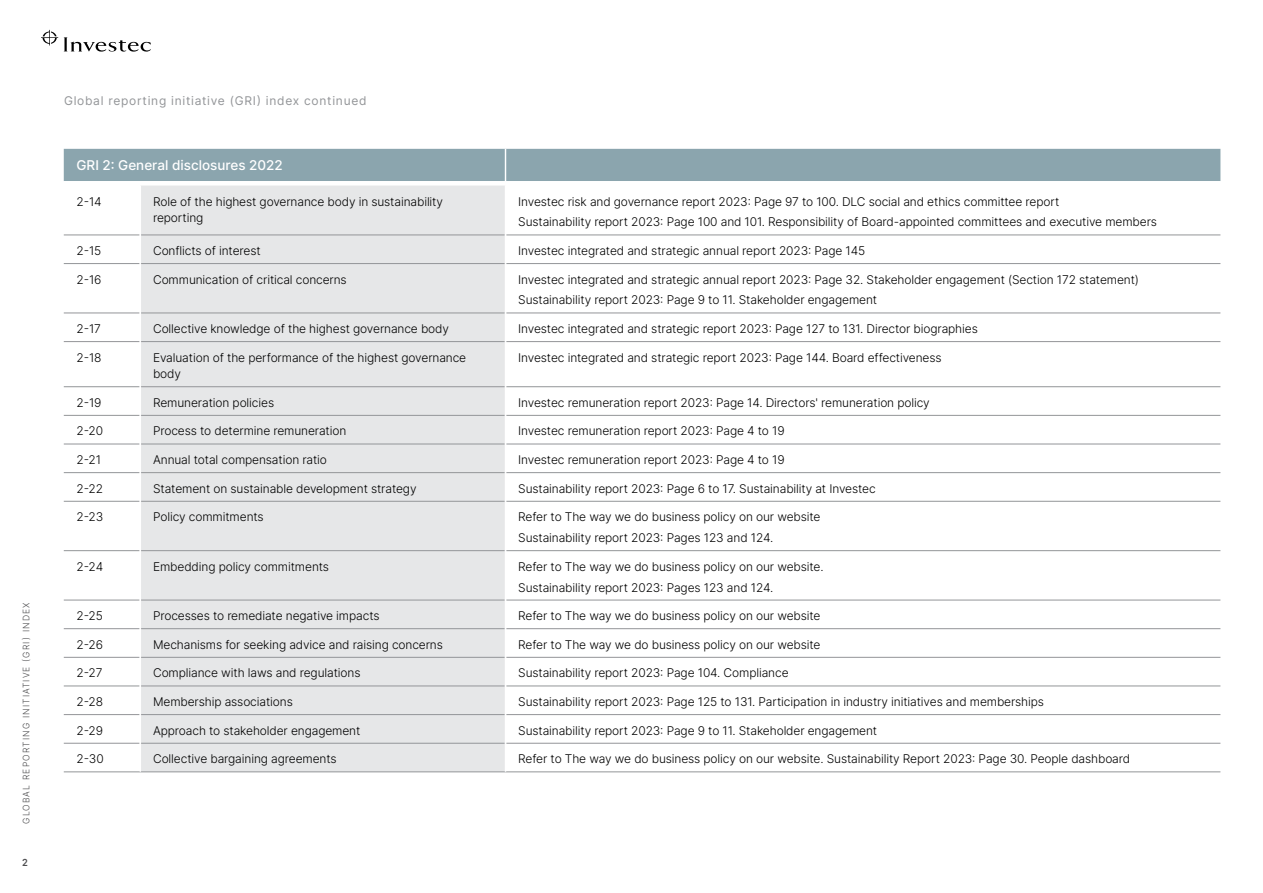
<style>
.page{position:relative;width:1263px;height:893px;background:#fff}
.page>*{position:absolute;margin:0;border:0;box-sizing:border-box;transform-origin:0 0}
.t1{font:500 13.5px "Inter";color:#fff}
.t2{font:300 12px/20.7px "Inter";letter-spacing:-.01em;color:#000}
.t3{font:12px "Inter";letter-spacing:.06em;color:#939598}
.t4{font:600 9.75px "Inter";color:#4d4d4f;scale:.95 1}
.t5{font:300 9px "Inter";letter-spacing:.13em;color:#4d4d4f;scale:.95 1}
</style>
<div class="page">
<div style="left:141px;top:186px;width:364px;height:586px;background:#e6e7e8"></div>
<hr style="left:64px;top:235px;width:76px;height:1px;background:#939598">
<hr style="left:141px;top:235px;width:364px;height:1px;background:#939598">
<hr style="left:506px;top:235px;width:714px;height:1px;background:#939598">
<hr style="left:64px;top:263px;width:76px;height:1px;background:#939598">
<hr style="left:141px;top:263px;width:364px;height:1px;background:#939598">
<hr style="left:506px;top:263px;width:714px;height:1px;background:#939598">
<hr style="left:64px;top:313px;width:76px;height:1px;background:#939598">
<hr style="left:141px;top:313px;width:364px;height:1px;background:#939598">
<hr style="left:506px;top:313px;width:714px;height:1px;background:#939598">
<hr style="left:64px;top:341px;width:76px;height:1px;background:#939598">
<hr style="left:141px;top:341px;width:364px;height:1px;background:#939598">
<hr style="left:506px;top:341px;width:714px;height:1px;background:#939598">
<hr style="left:64px;top:386px;width:76px;height:1px;background:#939598">
<hr style="left:141px;top:386px;width:364px;height:1px;background:#939598">
<hr style="left:506px;top:386px;width:714px;height:1px;background:#939598">
<hr style="left:64px;top:415px;width:76px;height:1px;background:#939598">
<hr style="left:141px;top:415px;width:364px;height:1px;background:#939598">
<hr style="left:506px;top:415px;width:714px;height:1px;background:#939598">
<hr style="left:64px;top:444px;width:76px;height:1px;background:#939598">
<hr style="left:141px;top:444px;width:364px;height:1px;background:#939598">
<hr style="left:506px;top:444px;width:714px;height:1px;background:#939598">
<hr style="left:64px;top:472px;width:76px;height:1px;background:#939598">
<hr style="left:141px;top:472px;width:364px;height:1px;background:#939598">
<hr style="left:506px;top:472px;width:714px;height:1px;background:#939598">
<hr style="left:64px;top:501px;width:76px;height:1px;background:#939598">
<hr style="left:141px;top:501px;width:364px;height:1px;background:#939598">
<hr style="left:506px;top:501px;width:714px;height:1px;background:#939598">
<hr style="left:64px;top:550px;width:76px;height:1px;background:#939598">
<hr style="left:141px;top:550px;width:364px;height:1px;background:#939598">
<hr style="left:506px;top:550px;width:714px;height:1px;background:#939598">
<hr style="left:64px;top:600px;width:76px;height:1px;background:#939598">
<hr style="left:141px;top:600px;width:364px;height:1px;background:#939598">
<hr style="left:506px;top:600px;width:714px;height:1px;background:#939598">
<hr style="left:64px;top:628px;width:76px;height:1px;background:#939598">
<hr style="left:141px;top:628px;width:364px;height:1px;background:#939598">
<hr style="left:506px;top:628px;width:714px;height:1px;background:#939598">
<hr style="left:64px;top:657px;width:76px;height:1px;background:#939598">
<hr style="left:141px;top:657px;width:364px;height:1px;background:#939598">
<hr style="left:506px;top:657px;width:714px;height:1px;background:#939598">
<hr style="left:64px;top:686px;width:76px;height:1px;background:#939598">
<hr style="left:141px;top:686px;width:364px;height:1px;background:#939598">
<hr style="left:506px;top:686px;width:714px;height:1px;background:#939598">
<hr style="left:64px;top:714px;width:76px;height:1px;background:#939598">
<hr style="left:141px;top:714px;width:364px;height:1px;background:#939598">
<hr style="left:506px;top:714px;width:714px;height:1px;background:#939598">
<hr style="left:64px;top:743px;width:76px;height:1px;background:#939598">
<hr style="left:141px;top:743px;width:364px;height:1px;background:#939598">
<hr style="left:506px;top:743px;width:714px;height:1px;background:#939598">
<hr style="left:64px;top:772px;width:76px;height:1px;background:#939598">
<hr style="left:140px;top:772px;width:365px;height:1px;background:#939598">
<hr style="left:505px;top:772px;width:715px;height:1px;background:#939598">
<svg style="left:64px;top:149px;width:1156px;height:37px;background:#9ab1b8"></svg>
<svg style="left:64px;top:37px;width:87px;height:15px"></svg>
<svg style="left:41px;top:30px;width:17px;height:15px"></svg>
<p class="t5" style="left:20px;top:824px;width:234px;rotate:-90deg">GLOBAL REPORTING INITIATIVE (GRI) INDEX</p>
<p class="t4" style="left:22px;top:855px;width:8px">2</p>
<p class="t3" style="left:64px;top:92px;width:304px">Global reporting initiative (GRI) index continued</p>
<p class="t1" style="left:77px;top:156px;width:208px">GRI 2: General disclosures 2022</p>
<p class="t2" style="left:77px;top:191px;width:27px">2-14</p>
<p class="t2" style="left:153px;top:193px;width:291px;line-height:16.5px">Role of the highest governance body in sustainability reporting</p>
<p class="t2" style="left:518px;top:191px;width:640px">Investec risk and governance report 2023: Page 97 to 100. DLC social and ethics committee report<br>Sustainability report 2023: Page 100 and 101. Responsibility of Board-appointed committees and executive members</p>
<p class="t2" style="left:77px;top:240px;width:26px">2-15</p>
<p class="t2" style="left:153px;top:240px;width:109px">Conflicts of interest</p>
<p class="t2" style="left:518px;top:240px;width:349px">Investec integrated and strategic annual report 2023: Page 145</p>
<p class="t2" style="left:77px;top:269px;width:27px">2-16</p>
<p class="t2" style="left:153px;top:269px;width:195px">Communication of critical concerns</p>
<p class="t2" style="left:518px;top:269px;width:622px">Investec integrated and strategic annual report 2023: Page 32. Stakeholder engagement (Section 172 statement)<br>Sustainability report 2023: Page 9 to 11. Stakeholder engagement</p>
<p class="t2" style="left:77px;top:318px;width:26px">2-17</p>
<p class="t2" style="left:153px;top:318px;width:297px">Collective knowledge of the highest governance body</p>
<p class="t2" style="left:518px;top:318px;width:461px">Investec integrated and strategic report 2023: Page 127 to 131. Director biographies</p>
<p class="t2" style="left:77px;top:347px;width:27px">2-18</p>
<p class="t2" style="left:153px;top:349px;width:315px;line-height:16.5px">Evaluation of the performance of the highest governance body</p>
<p class="t2" style="left:518px;top:347px;width:425px">Investec integrated and strategic report 2023: Page 144. Board effectiveness</p>
<p class="t2" style="left:77px;top:392px;width:27px">2-19</p>
<p class="t2" style="left:153px;top:392px;width:123px">Remuneration policies</p>
<p class="t2" style="left:518px;top:392px;width:413px">Investec remuneration report 2023: Page 14. Directors' remuneration policy</p>
<p class="t2" style="left:77px;top:420px;width:28px">2-20</p>
<p class="t2" style="left:153px;top:420px;width:195px">Process to determine remuneration</p>
<p class="t2" style="left:518px;top:420px;width:268px">Investec remuneration report 2023: Page 4 to 19</p>
<p class="t2" style="left:77px;top:449px;width:26px">2-21</p>
<p class="t2" style="left:153px;top:449px;width:175px">Annual total compensation ratio</p>
<p class="t2" style="left:518px;top:449px;width:268px">Investec remuneration report 2023: Page 4 to 19</p>
<p class="t2" style="left:77px;top:478px;width:28px">2-22</p>
<p class="t2" style="left:153px;top:478px;width:265px">Statement on sustainable development strategy</p>
<p class="t2" style="left:518px;top:478px;width:359px">Sustainability report 2023: Page 6 to 17. Sustainability at Investec</p>
<p class="t2" style="left:77px;top:506px;width:28px">2-23</p>
<p class="t2" style="left:153px;top:506px;width:112px">Policy commitments</p>
<p class="t2" style="left:518px;top:506px;width:304px">Refer to The way we do business policy on our website<br>Sustainability report 2023: Pages 123 and 124.</p>
<p class="t2" style="left:77px;top:556px;width:28px">2-24</p>
<p class="t2" style="left:153px;top:556px;width:177px">Embedding policy commitments</p>
<p class="t2" style="left:518px;top:556px;width:307px">Refer to The way we do business policy on our website.<br>Sustainability report 2023: Pages 123 and 124.</p>
<p class="t2" style="left:77px;top:605px;width:28px">2-25</p>
<p class="t2" style="left:153px;top:605px;width:228px">Processes to remediate negative impacts</p>
<p class="t2" style="left:518px;top:605px;width:304px">Refer to The way we do business policy on our website</p>
<p class="t2" style="left:77px;top:634px;width:28px">2-26</p>
<p class="t2" style="left:153px;top:634px;width:291px">Mechanisms for seeking advice and raising concerns</p>
<p class="t2" style="left:518px;top:634px;width:304px">Refer to The way we do business policy on our website</p>
<p class="t2" style="left:77px;top:662px;width:28px">2-27</p>
<p class="t2" style="left:153px;top:662px;width:209px">Compliance with laws and regulations</p>
<p class="t2" style="left:518px;top:662px;width:272px">Sustainability report 2023: Page 104. Compliance</p>
<p class="t2" style="left:77px;top:691px;width:28px">2-28</p>
<p class="t2" style="left:153px;top:691px;width:141px">Membership associations</p>
<p class="t2" style="left:518px;top:691px;width:527px">Sustainability report 2023: Page 125 to 131. Participation in industry initiatives and memberships</p>
<p class="t2" style="left:77px;top:720px;width:28px">2-29</p>
<p class="t2" style="left:153px;top:720px;width:209px">Approach to stakeholder engagement</p>
<p class="t2" style="left:518px;top:720px;width:360px">Sustainability report 2023: Page 9 to 11. Stakeholder engagement</p>
<p class="t2" style="left:77px;top:748px;width:29px">2-30</p>
<p class="t2" style="left:153px;top:748px;width:185px">Collective bargaining agreements</p>
<p class="t2" style="left:518px;top:748px;width:613px">Refer to The way we do business policy on our website. Sustainability Report 2023: Page 30. People dashboard</p>
</div>
